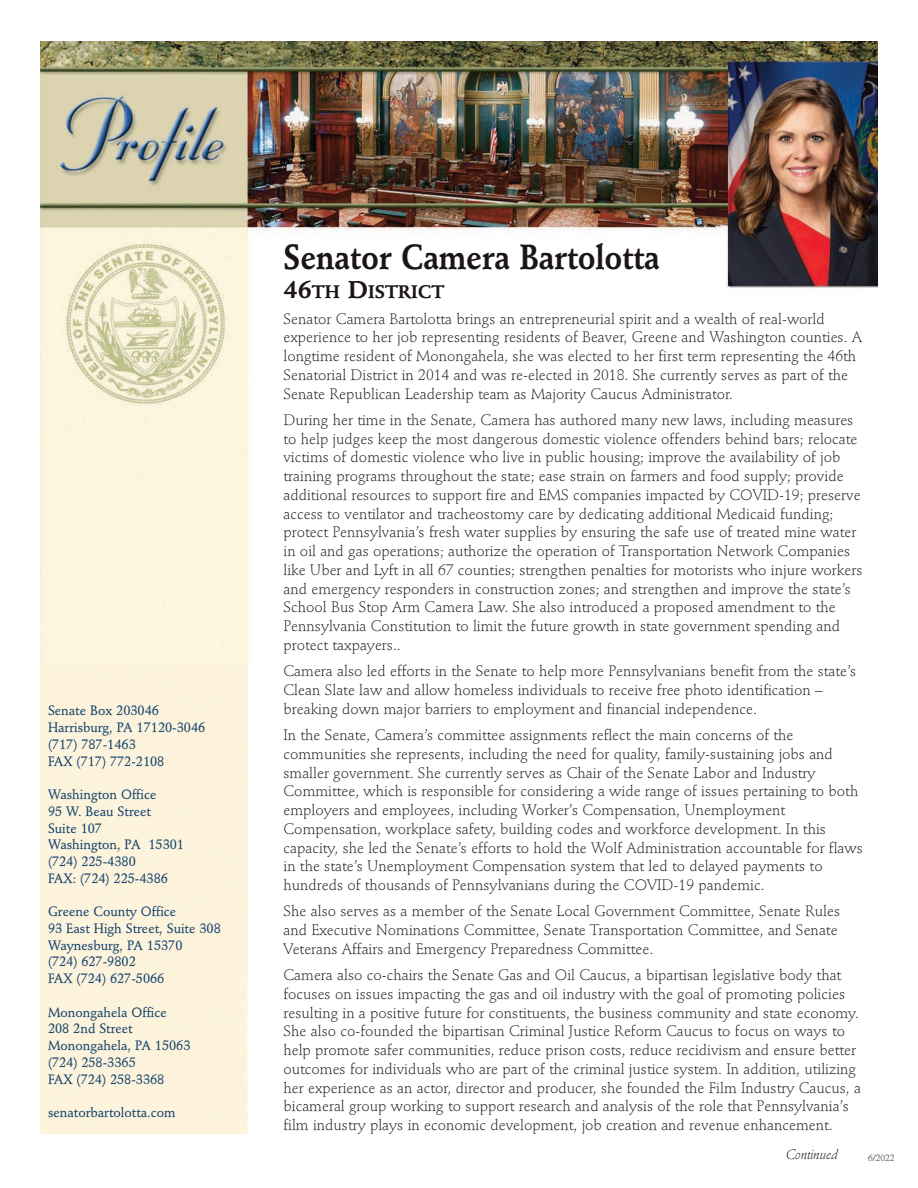
<style>
.page{position:relative;width:918px;height:1188px;background:#fff}
.page>*{position:absolute;margin:0;border:0;box-sizing:border-box;transform-origin:0 0}
.t1{font:700 34.5px "Stempel Schneidler";color:#1b1513;scale:.85 1}
.t2{font:700 18px "Stempel Schneidler";color:#1b1513}
.t3{font:300 15px/18.8px "Stempel Schneidler";color:#1b1513}
.t4{font:500 13.5px/16.8px "Stempel Schneidler";color:#12426c;scale:.95 1}
.t5{font:italic 300 13.5px "Stempel Schneidler Std";color:#1b1513}
.t6{font:300 9px "Stempel Schneidler Std";color:#1b1513}
.s1{font-size:24px}
</style>
<div class="page">
<img style="left:41px;top:41px;width:837px;height:1093px">
<p class="t4" style="left:48px;top:702px;width:167px">Senate Box 203046<br>Harrisburg, PA 17120-3046 (717) 787-1463<br>FAX (717) 772-2108</p>
<p class="t4" style="left:48px;top:786px;width:145px">Washington Office<br>95 W. Beau Street<br>Suite 107<br>Washington, PA 15301 (724) 225-4380<br>FAX: (724) 225-4386</p>
<p class="t4" style="left:48px;top:903px;width:183px">Greene County Office<br>93 East High Street, Suite 308<br>Waynesburg, PA 15370<br>(724) 627-9802<br>FAX (724) 627-5066</p>
<p class="t4" style="left:48px;top:1004px;width:152px">Monongahela Office<br>208 2nd Street<br>Monongahela, PA 15063 (724) 258-3365<br>FAX (724) 258-3368</p>
<p class="t4" style="left:48px;top:1104px;width:136px">senatorbartolotta.com</p>
<h1 class="t1" style="left:284px;top:236px;width:444px">Senator Camera Bartolotta</h1>
<p class="t2" style="left:283px;top:281px;width:162px"><span class="s1">46</span>TH <span class="s1">D</span>ISTRICT</p>
<p class="t3" style="left:283px;top:309px;width:580px">Senator Camera Bartolotta brings an entrepreneurial spirit and a wealth of real-world experience to her job representing residents of Beaver, Greene and Washington counties. A longtime resident of Monongahela, she was elected to her first term representing the 46th Senatorial District in 2014 and was re-elected in 2018. She currently serves as part of the Senate Republican Leadership team as Majority Caucus Administrator.</p>
<p class="t3" style="left:283px;top:411px;width:580px">During her time in the Senate, Camera has authored many new laws, including measures to help judges keep the most dangerous domestic violence offenders behind bars; relocate victims of domestic violence who live in public housing; improve the availability of job training programs throughout the state; ease strain on farmers and food supply; provide additional resources to support fire and EMS companies impacted by COVID-19; preserve access to ventilator and tracheostomy care by dedicating additional Medicaid funding; protect Pennsylvania’s fresh water supplies by ensuring the safe use of treated mine water in oil and gas operations; authorize the operation of Transportation Network Companies like Uber and Lyft in all 67 counties; strengthen penalties for motorists who injure workers and emergency responders in construction zones; and strengthen and improve the state’s School Bus Stop Arm Camera Law. She also introduced a proposed amendment to the Pennsylvania Constitution to limit the future growth in state government spending and protect taxpayers..</p>
<p class="t3" style="left:283px;top:662px;width:574px">Camera also led efforts in the Senate to help more Pennsylvanians benefit from the state’s<br>Clean Slate law and allow homeless individuals to receive free photo identification – breaking down major barriers to employment and financial independence.</p>
<p class="t3" style="left:283px;top:726px;width:581px">In the Senate, Camera’s committee assignments reflect the main concerns of the communities she represents, including the need for quality, family-sustaining jobs and smaller government. She currently serves as Chair of the Senate Labor and Industry Committee, which is responsible for considering a wide range of issues pertaining to both employers and employees, including Worker’s Compensation, Unemployment Compensation, workplace safety, building codes and workforce development. In this capacity, she led the Senate’s efforts to hold the Wolf Administration accountable for flaws in the state’s Unemployment Compensation system that led to delayed payments to hundreds of thousands of Pennsylvanians during the COVID-19 pandemic.</p>
<p class="t3" style="left:283px;top:902px;width:558px">She also serves as a member of the Senate Local Government Committee, Senate Rules and Executive Nominations Committee, Senate Transportation Committee, and Senate<br>Veterans Affairs and Emergency Preparedness Committee.</p>
<p class="t3" style="left:283px;top:966px;width:579px">Camera also co-chairs the Senate Gas and Oil Caucus, a bipartisan legislative body that focuses on issues impacting the gas and oil industry with the goal of promoting policies resulting in a positive future for constituents, the business community and state economy.<br>She also co-founded the bipartisan Criminal Justice Reform Caucus to focus on ways to help promote safer communities, reduce prison costs, reduce recidivism and ensure better outcomes for individuals who are part of the criminal justice system. In addition, utilizing her experience as an actor, director and producer, she founded the Film Industry Caucus, a bicameral group working to support research and analysis of the role that Pennsylvania’s film industry plays in economic development, job creation and revenue enhancement.</p>
<p class="t5" style="left:786px;top:1147px;width:54px">Continued</p>
<p class="t6" style="left:868px;top:1153px;width:28px">6/2022</p>
</div>
